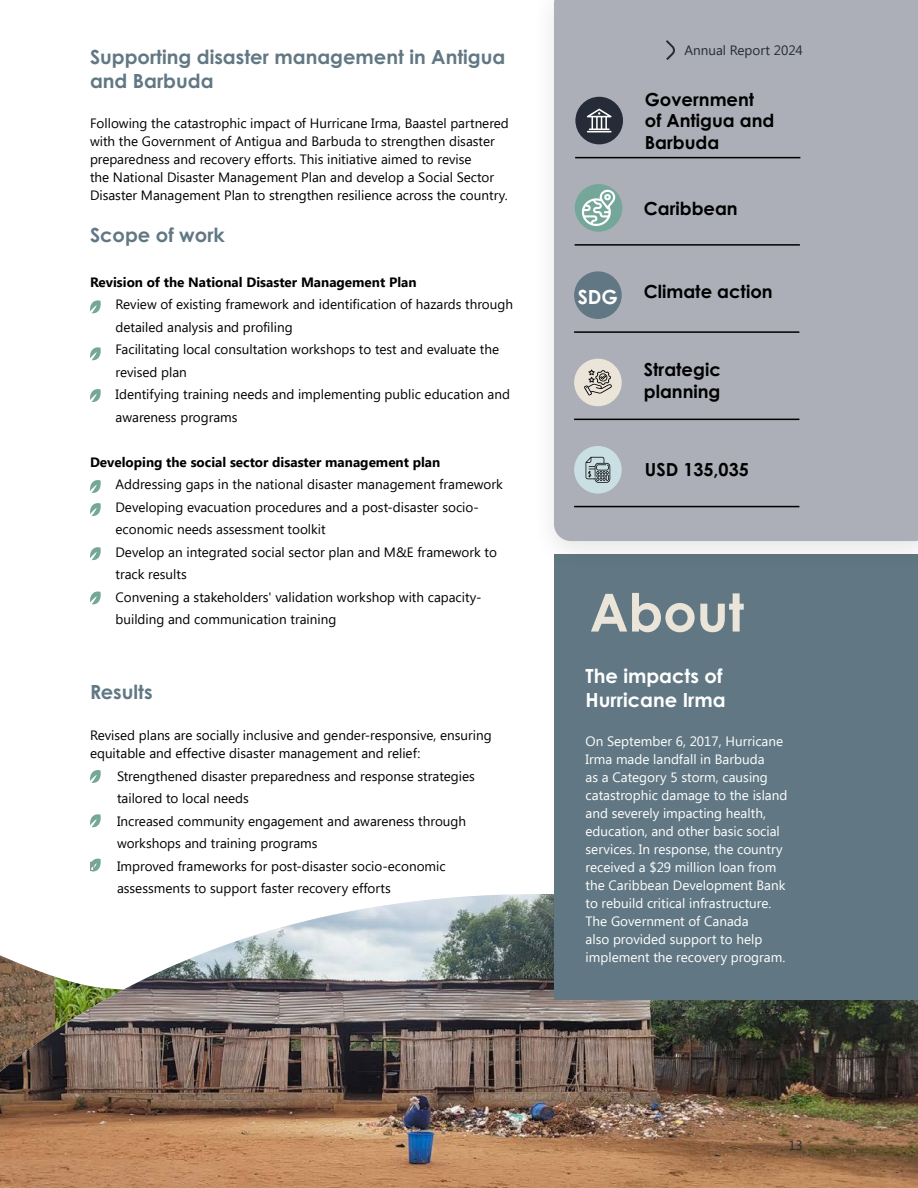
<style>
.page{position:relative;width:918px;height:1188px;background:#fff}
.page>*{position:absolute;margin:0;border:0;box-sizing:border-box;transform-origin:0 0}
.t1{font:700 52.5px "Century Gothic Pro";color:#ebe4d9}
.t2{font:700 19.5px/23.4px "Century Gothic Pro";color:#617884}
.t3{font:700 19.5px/23.4px "Century Gothic Pro";color:#fff}
.t4{font:700 18px/21.6px "Century Gothic Pro";color:#000}
.t5{font:13.5px/22.5px "Segoe UI";color:#000}
.t6{font:13.5px/18px "Segoe UI";color:#fff}
.t7{font:700 13.5px "Segoe UI";color:#000}
.t8{font:13.5px "Segoe UI";color:#262b38}
</style>
<div class="page">
<img style="left:0;top:894px;width:918px;height:294px">
<div style="left:554px;top:554px;width:364px;height:446px;background:#617884"></div>
<div style="left:530px;top:0;width:388px;height:573px;background:#000;opacity:.1"></div>
<div style="left:554px;top:0;width:364px;height:541px;background:#acafb7"></div>
<div style="left:575px;top:97px;width:48px;height:47px;background:#262b38;border-radius:50%"></div>
<hr style="left:575px;top:157px;width:225px;height:1px;background:#000">
<div style="left:575px;top:184px;width:47px;height:48px;background:#74a699;border-radius:50%"></div>
<hr style="left:575px;top:244px;width:225px;height:2px;background:#000">
<div style="left:574px;top:271px;width:48px;height:48px;background:#617884;border-radius:50%"></div>
<hr style="left:574px;top:331px;width:225px;height:2px;background:#000">
<div style="left:574px;top:359px;width:48px;height:47px;background:#ebe4d9;border-radius:50%"></div>
<hr style="left:574px;top:419px;width:225px;height:1px;background:#000">
<div style="left:574px;top:446px;width:48px;height:48px;background:#cadfe4;border-radius:50%"></div>
<hr style="left:574px;top:506px;width:225px;height:1px;background:#000">
<svg style="left:587px;top:109px;width:25px;height:23px"></svg>
<svg style="left:586px;top:457px;width:24px;height:26px"></svg>
<svg style="left:584px;top:369px;width:28px;height:26px"></svg>
<svg style="left:580px;top:190px;width:37px;height:36px"></svg>
<svg style="left:90px;top:480px;width:11px;height:13px"></svg>
<svg style="left:90px;top:503px;width:11px;height:13px"></svg>
<svg style="left:90px;top:547px;width:11px;height:14px"></svg>
<svg style="left:90px;top:591px;width:11px;height:14px"></svg>
<svg style="left:90px;top:300px;width:11px;height:14px"></svg>
<svg style="left:90px;top:347px;width:11px;height:14px"></svg>
<svg style="left:90px;top:389px;width:11px;height:13px"></svg>
<svg style="left:90px;top:770px;width:11px;height:13px"></svg>
<svg style="left:90px;top:814px;width:11px;height:14px"></svg>
<svg style="left:90px;top:858px;width:11px;height:14px"></svg>
<svg style="left:666px;top:40px;width:10px;height:20px"></svg>
<h2 class="t2" style="left:90px;top:45px;width:417px">Supporting disaster management in Antigua and Barbuda</h2>
<p class="t5" style="left:90px;top:115px;width:420px;line-height:18px">Following the catastrophic impact of Hurricane Irma, Baastel partnered with the Government of Antigua and Barbuda to strengthen disaster preparedness and recovery efforts. This initiative aimed to revise<br>the National Disaster Management Plan and develop a Social Sector Disaster Management Plan to strengthen resilience across the country.</p>
<h2 class="t2" style="left:90px;top:223px;width:136px">Scope of work</h2>
<p class="t7" style="left:90px;top:274px;width:328px">Revision of the National Disaster Management Plan</p>
<p class="t5" style="left:116px;top:293px;width:399px">Review of existing framework and identification of hazards through detailed analysis and profiling<br>Facilitating local consultation workshops to test and evaluate the revised plan<br>Identifying training needs and implementing public education and awareness programs</p>
<p class="t7" style="left:90px;top:454px;width:352px">Developing the social sector disaster management plan</p>
<p class="t5" style="left:116px;top:473px;width:389px">Addressing gaps in the national disaster management framework Developing evacuation procedures and a post-disaster socio&shy;economic needs assessment toolkit<br>Develop an integrated social sector plan and M&amp;E framework to track results<br>Convening a stakeholders' validation workshop with capacity&shy;building and communication training</p>
<h2 class="t2" style="left:90px;top:680px;width:64px">Results</h2>
<p class="t5" style="left:90px;top:727px;width:403px;line-height:18px">Revised plans are socially inclusive and gender-responsive, ensuring equitable and effective disaster management and relief:</p>
<p class="t5" style="left:117px;top:765px;width:359px">Strengthened disaster preparedness and response strategies tailored to local needs<br>Increased community engagement and awareness through workshops and training programs</p>
<p class="t5" style="left:117px;top:855px;width:330px;text-indent:-27px">• Improved frameworks for post-disaster socio-economic assessments to support faster recovery efforts</p>
<p class="t8" style="left:684px;top:42px;width:120px">Annual Report 2024</p>
<h3 class="t4" style="left:645px;top:88px;width:131px">Government of Antigua and<br>Barbuda</h3>
<h3 class="t4" style="left:644px;top:197px;width:95px">Caribbean</h3>
<h2 class="t3" style="left:578px;top:285px;width:42px">SDG</h2>
<h3 class="t4" style="left:644px;top:281px;width:130px">Climate action</h3>
<h3 class="t4" style="left:644px;top:359px;width:79px">Strategic planning</h3>
<h3 class="t4" style="left:645px;top:459px;width:106px">USD 135,035</h3>
<h1 class="t1" style="left:590px;top:580px;width:156px">About</h1>
<h2 class="t3" style="left:586px;top:664px;width:142px">The impacts of<br>Hurricane Irma</h2>
<p class="t6" style="left:586px;top:733px;width:203px">On September 6, 2017, Hurricane<br>Irma made landfall in Barbuda<br>as a Category 5 storm, causing catastrophic damage to the island and severely impacting health, education, and other basic social services. In response, the country received a $29 million loan from the Caribbean Development Bank to rebuild critical infrastructure.<br>The Government of Canada<br>also provided support to help implement the recovery program.</p>
<p class="t8" style="left:788px;top:1137px;width:16px">13</p>
</div>
